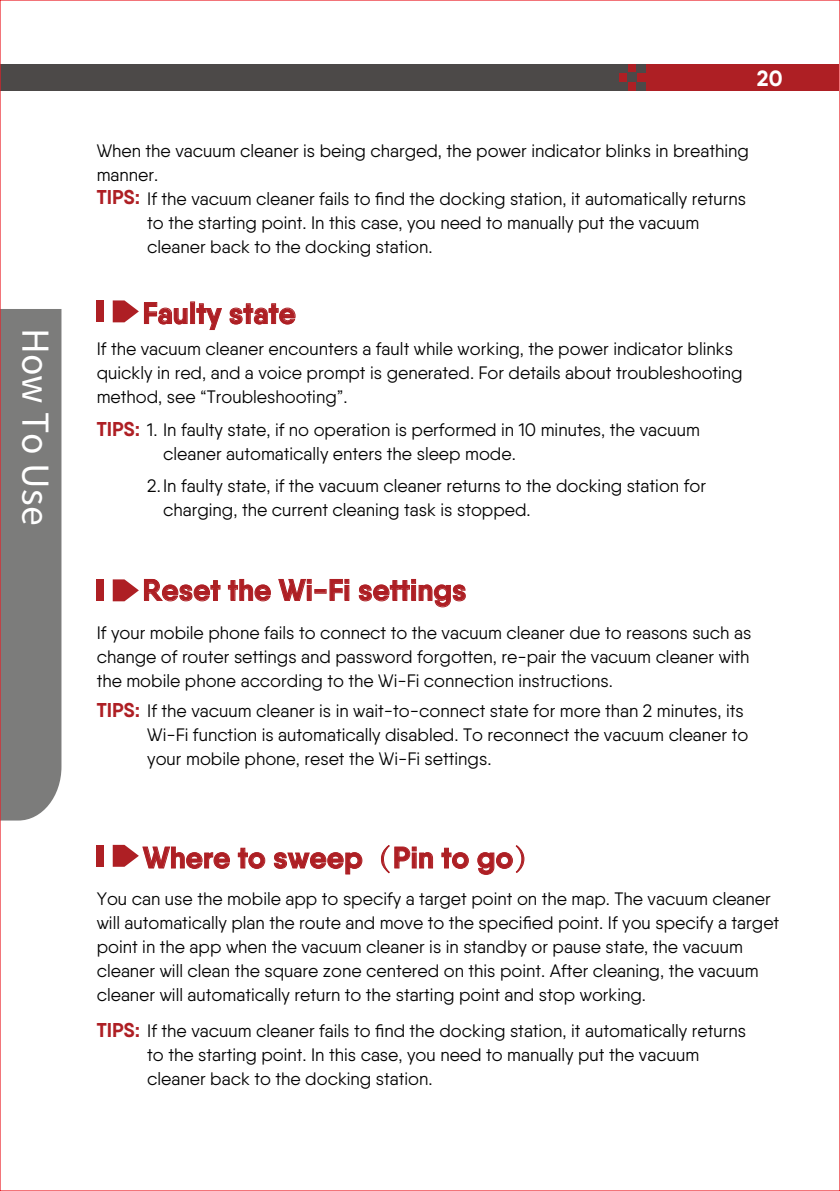
<style>
.page{position:relative;width:840px;height:1191px;background:#fff}
.page>*{position:absolute;margin:0;border:0;box-sizing:border-box;transform-origin:0 0}
.t1{font:35.6px "Source Han Sans CN";letter-spacing:.005em;color:#fff}
.t2{font:700 30px "Qanelas";color:#ae1f24}
.t3{font:700 22px "Qanelas";color:#fff}
.t4{font:18px/24px "Qanelas";color:#030303}
.s1{font-weight:700;font-size:20px;color:#ae1f24}
.s2{font-family:"Adobe Song Std";font-weight:300}
</style>
<div class="page">
<div style="left:0;top:64px;width:622px;height:27px;background:#4c4948"></div>
<div style="left:619px;top:64px;width:218px;height:27px;background:#ae1f24"></div>
<div style="left:636px;top:82px;width:9px;height:9px;background:#4c4948"></div>
<div style="left:636px;top:64px;width:9px;height:9px;background:#4c4948"></div>
<div style="left:618px;top:64px;width:9px;height:9px;background:#4c4948"></div>
<div style="left:627px;top:73px;width:9px;height:9px;background:#4c4948"></div>
<div style="left:618px;top:82px;width:9px;height:9px;background:#4c4948"></div>
<div style="left:190px;top:302px;width:5px;height:22px;border:1px solid #ad1f24"></div>
<svg style="left:196px;top:303px;width:26px;height:27px"></svg>
<svg style="left:229px;top:303px;width:66px;height:21px"></svg>
<svg style="left:228px;top:579px;width:43px;height:22px"></svg>
<svg style="left:278px;top:579px;width:33px;height:22px"></svg>
<div style="left:307px;top:585px;width:4px;height:15px;border:1px solid #ad1f24"></div>
<div style="left:314px;top:589px;width:12px;height:4px;border:1px solid #ad1f24"></div>
<svg style="left:329px;top:579px;width:20px;height:22px"></svg>
<svg style="left:358px;top:579px;width:107px;height:28px"></svg>
<svg style="left:238px;top:847px;width:27px;height:22px"></svg>
<svg style="left:274px;top:852px;width:88px;height:22px"></svg>
<svg style="left:381px;top:845px;width:52px;height:28px"></svg>
<svg style="left:441px;top:847px;width:27px;height:22px"></svg>
<svg style="left:477px;top:845px;width:47px;height:30px"></svg>
<div style="left:2px;top:309px;width:59px;height:511px;background:#7c7c7b"></div>
<div style="left:97px;top:300px;width:7px;height:22px;background:#ae1f24"></div>
<svg style="left:113px;top:300px;width:74px;height:24px"></svg>
<div style="left:97px;top:579px;width:7px;height:22px;background:#ae1f24"></div>
<svg style="left:113px;top:579px;width:107px;height:22px"></svg>
<div style="left:97px;top:845px;width:7px;height:21px;background:#ae1f24"></div>
<svg style="left:113px;top:845px;width:117px;height:24px"></svg>
<h1 class="t1" style="left:56px;top:327px;width:199px;rotate:90deg">How To Use</h1>
<p class="t3" style="left:756px;top:65px;width:27px">20</p>
<p class="t4" style="left:97px;top:139px;width:653px">When the vacuum cleaner is being charged, the power indicator blinks in breathing manner.</p>
<p class="t4" style="left:147px;top:186px;width:600px;text-indent:-51px"><span class="s1">TIPS:</span> If the vacuum cleaner fails to find the docking station, it automatically returns to the starting point. In this case, you need to manually put the vacuum cleaner back to the docking station.</p>
<h2 class="t2" style="left:142px;top:294px;width:155px">Faulty state</h2>
<p class="t4" style="left:97px;top:337px;width:647px">If the vacuum cleaner encounters a fault while working, the power indicator blinks quickly in red, and a voice prompt is generated. For details about troubleshooting method, see “Troubleshooting”.</p>
<p class="t4" style="left:163px;top:418px;width:538px;text-indent:-66px"><span class="s1">TIPS:</span> In faulty state, if no operation is performed in 10 minutes, the vacuum cleaner automatically enters the sleep mode.</p>
<p class="t4" style="left:163px;top:474px;width:544px;text-indent:-16px">2.In faulty state, if the vacuum cleaner returns to the docking station for charging, the current cleaning task is stopped.</p>
<p class="t4" style="left:147px;top:417px;width:12px">1.</p>
<h2 class="t2" style="left:142px;top:571px;width:325px">Reset the Wi-Fi settings</h2>
<p class="t4" style="left:97px;top:620px;width:655px;text-align:justify">If your mobile phone fails to connect to the vacuum cleaner due to reasons such as change of router settings and password forgotten, re-pair the vacuum cleaner with the mobile phone according to the Wi-Fi connection instructions.</p>
<p class="t4" style="left:147px;top:699px;width:602px;text-indent:-51px"><span class="s1">TIPS:</span> If the vacuum cleaner is in wait-to-connect state for more than 2 minutes, its<br>Wi-Fi function is automatically disabled. To reconnect the vacuum cleaner to your mobile phone, reset the Wi-Fi settings.</p>
<h2 class="t2" style="left:143px;top:838px;width:402px">Where to sweep<span class="s2">（</span>Pin to go<span class="s2">）</span></h2>
<p class="t4" style="left:97px;top:886px;width:683px">You can use the mobile app to specify a target point on the map. The vacuum cleaner will automatically plan the route and move to the specified point. If you specify a target point in the app when the vacuum cleaner is in standby or pause state, the vacuum cleaner will clean the square zone centered on this point. After cleaning, the vacuum cleaner will automatically return to the starting point and stop working.</p>
<p class="t4" style="left:147px;top:1018px;width:600px;text-indent:-51px"><span class="s1">TIPS:</span> If the vacuum cleaner fails to find the docking station, it automatically returns to the starting point. In this case, you need to manually put the vacuum cleaner back to the docking station.</p>
</div>
